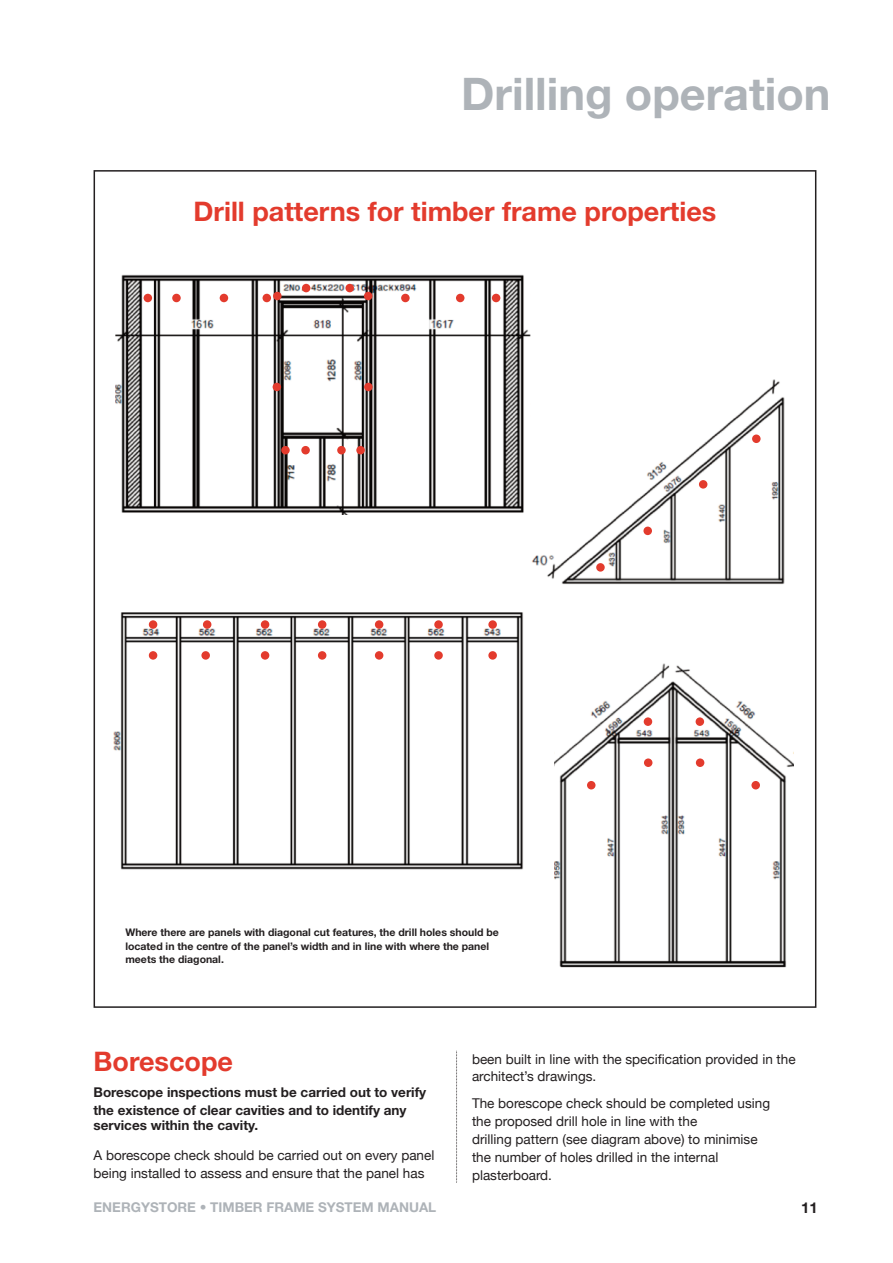
<style>
.page{position:relative;width:893px;height:1263px;background:#fff}
.page>*{position:absolute;margin:0;border:0;box-sizing:border-box;transform-origin:0 0}
.t1{font:700 45px "Helvetica Neue";color:#aeb3b8}
.t2{font:700 27px "Helvetica Neue";color:#e33b2d}
.t3{font:700 15px "Helvetica Neue";color:#231f20}
.t4{font:13.5px/18px "Helvetica Neue";color:#231f20}
.t5{font:700 13.5px/18px "Helvetica Neue";color:#231f20}
.t6{font:700 13.5px "Helvetica Neue";color:#aeb3b8}
.t7{font:700 10.5px/13.5px "Helvetica Neue";color:#231f20}
</style>
<div class="page">
<img style="left:554px;top:663px;width:240px;height:305px">
<img style="left:531px;top:379px;width:254px;height:206px">
<img style="left:116px;top:274px;width:414px;height:240px">
<img style="left:114px;top:612px;width:409px;height:258px">
<div style="left:144px;top:294px;width:8px;height:8px;background:#e33b2d;border-radius:50%"></div>
<div style="left:172px;top:294px;width:9px;height:8px;background:#e33b2d;border-radius:50%"></div>
<div style="left:220px;top:294px;width:8px;height:8px;background:#e33b2d;border-radius:50%"></div>
<div style="left:263px;top:294px;width:8px;height:8px;background:#e33b2d;border-radius:50%"></div>
<div style="left:302px;top:284px;width:8px;height:8px;background:#e33b2d;border-radius:50%"></div>
<div style="left:345px;top:284px;width:9px;height:8px;background:#e33b2d;border-radius:50%"></div>
<div style="left:401px;top:294px;width:9px;height:8px;background:#e33b2d;border-radius:50%"></div>
<div style="left:456px;top:294px;width:8px;height:8px;background:#e33b2d;border-radius:50%"></div>
<div style="left:492px;top:294px;width:8px;height:8px;background:#e33b2d;border-radius:50%"></div>
<div style="left:301px;top:446px;width:9px;height:8px;background:#e33b2d;border-radius:50%"></div>
<div style="left:337px;top:446px;width:9px;height:8px;background:#e33b2d;border-radius:50%"></div>
<div style="left:149px;top:620px;width:8px;height:9px;background:#e33b2d;border-radius:50%"></div>
<div style="left:149px;top:651px;width:8px;height:9px;background:#e33b2d;border-radius:50%"></div>
<div style="left:203px;top:620px;width:8px;height:9px;background:#e33b2d;border-radius:50%"></div>
<div style="left:201px;top:651px;width:9px;height:9px;background:#e33b2d;border-radius:50%"></div>
<div style="left:261px;top:620px;width:8px;height:9px;background:#e33b2d;border-radius:50%"></div>
<div style="left:261px;top:651px;width:8px;height:9px;background:#e33b2d;border-radius:50%"></div>
<div style="left:318px;top:620px;width:8px;height:9px;background:#e33b2d;border-radius:50%"></div>
<div style="left:318px;top:651px;width:8px;height:9px;background:#e33b2d;border-radius:50%"></div>
<div style="left:375px;top:620px;width:8px;height:9px;background:#e33b2d;border-radius:50%"></div>
<div style="left:375px;top:651px;width:8px;height:9px;background:#e33b2d;border-radius:50%"></div>
<div style="left:434px;top:620px;width:9px;height:9px;background:#e33b2d;border-radius:50%"></div>
<div style="left:434px;top:651px;width:9px;height:9px;background:#e33b2d;border-radius:50%"></div>
<div style="left:488px;top:620px;width:9px;height:9px;background:#e33b2d;border-radius:50%"></div>
<div style="left:488px;top:651px;width:9px;height:9px;background:#e33b2d;border-radius:50%"></div>
<div style="left:587px;top:781px;width:8px;height:8px;background:#e33b2d;border-radius:50%"></div>
<div style="left:644px;top:758px;width:8px;height:9px;background:#e33b2d;border-radius:50%"></div>
<div style="left:696px;top:758px;width:8px;height:9px;background:#e33b2d;border-radius:50%"></div>
<div style="left:751px;top:781px;width:9px;height:8px;background:#e33b2d;border-radius:50%"></div>
<div style="left:644px;top:717px;width:8px;height:9px;background:#e33b2d;border-radius:50%"></div>
<div style="left:696px;top:717px;width:8px;height:9px;background:#e33b2d;border-radius:50%"></div>
<div style="left:643px;top:527px;width:9px;height:8px;background:#e33b2d;border-radius:50%"></div>
<div style="left:699px;top:480px;width:8px;height:9px;background:#e33b2d;border-radius:50%"></div>
<div style="left:752px;top:434px;width:9px;height:9px;background:#e33b2d;border-radius:50%"></div>
<div style="left:596px;top:563px;width:9px;height:9px;background:#e33b2d;border-radius:50%"></div>
<div style="left:273px;top:292px;width:9px;height:8px;background:#e33b2d;border-radius:50%"></div>
<div style="left:364px;top:383px;width:9px;height:8px;background:#e33b2d;border-radius:50%"></div>
<div style="left:364px;top:292px;width:8px;height:8px;background:#e33b2d;border-radius:50%"></div>
<div style="left:273px;top:383px;width:8px;height:8px;background:#e33b2d;border-radius:50%"></div>
<div style="left:281px;top:446px;width:9px;height:8px;background:#e33b2d;border-radius:50%"></div>
<div style="left:356px;top:446px;width:9px;height:8px;background:#e33b2d;border-radius:50%"></div>
<svg style="left:456px;top:1051px;width:1px;height:132px"></svg>
<h1 class="t1" style="left:461px;top:78px;width:371px">Drilling operation</h1>
<h2 class="t2" style="left:194px;top:202px;width:524px">Drill patterns for timber frame properties</h2>
<p class="t7" style="left:125px;top:927px;width:375px">Where there are panels with diagonal cut features, the drill holes should be located in the centre of the panel’s width and in line with where the panel meets the diagonal.</p>
<h2 class="t2" style="left:94px;top:1051px;width:141px">Borescope</h2>
<p class="t5" style="left:94px;top:1084px;width:334px">Borescope inspections must be carried out to verify the existence of clear cavities and to identify any</p>
<p class="t5" style="left:94px;top:1117px;width:166px">services within the cavity.</p>
<p class="t4" style="left:94px;top:1146px;width:342px">A borescope check should be carried out on every panel being installed to assess and ensure that the panel has</p>
<p class="t4" style="left:472px;top:1051px;width:325px;line-height:16px">been built in line with the specification provided in the architect’s drawings.</p>
<p class="t4" style="left:472px;top:1093px;width:300px">The borescope check should be completed using the proposed drill hole in line with the<br>drilling pattern (see diagram above) to minimise the number of holes drilled in the internal plasterboard.</p>
<p class="t6" style="left:94px;top:1203px;width:344px">ENERGYSTORE • TIMBER FRAME SYSTEM MANUAL</p>
<p class="t3" style="left:801px;top:1203px;width:18px">11</p>
</div>
